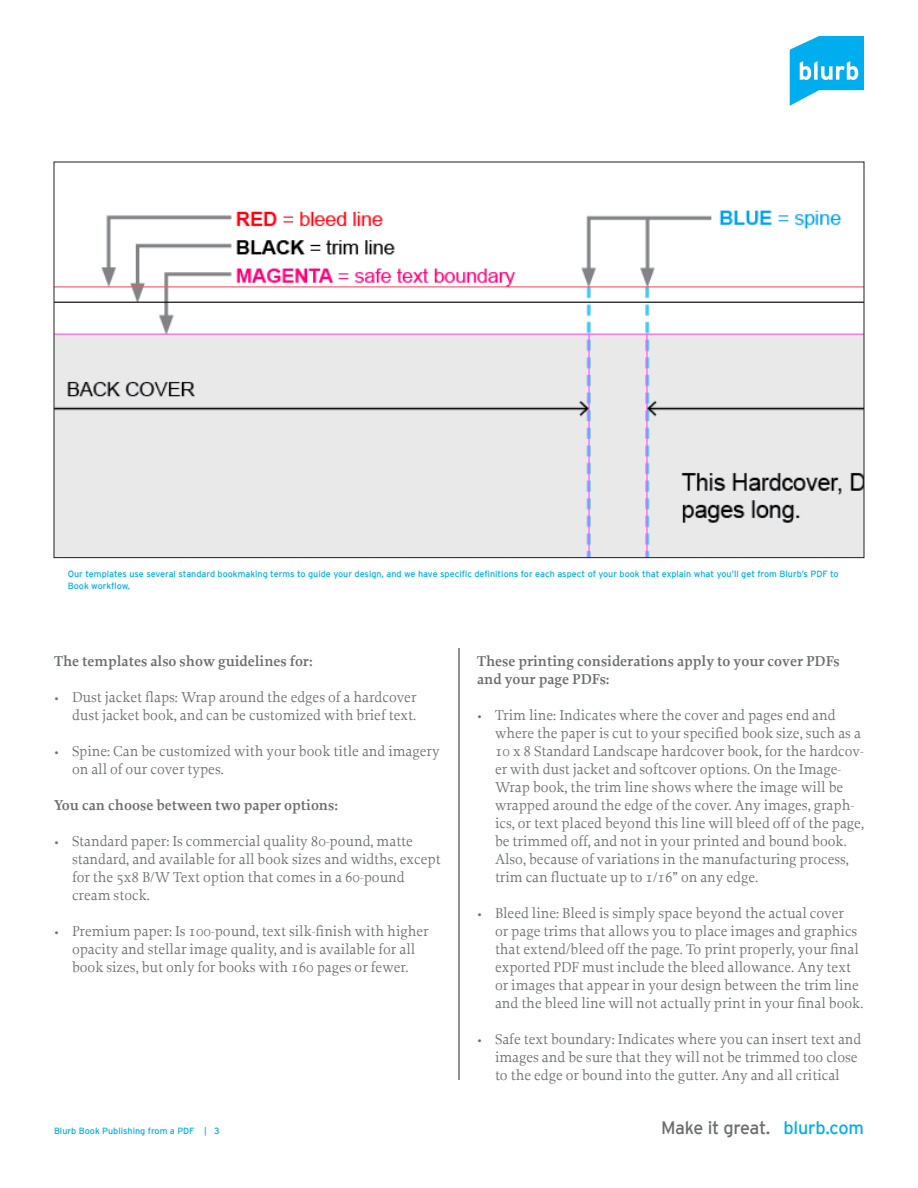
<style>
.page{position:relative;width:918px;height:1188px;background:#fff}
.page>*{position:absolute;margin:0;border:0;box-sizing:border-box;transform-origin:0 0}
.t1{font:18px "Interstate";letter-spacing:-.02em;color:#6c6d70}
.t2{font:15px/18px "Proforma";color:#6c6d70}
._12_point_beneath_pa{font:600 15px/18px "Proforma";color:#6c6d70}
.t3{font:9px/12px "Interstate";color:#00aeef}
.s1{color:#00aeef}
</style>
<div class="page">
<hr style="left:459px;top:648px;width:1px;height:432px;background:#231f20">
<img style="left:56px;top:210px;width:806px;height:346px">
<svg style="left:790px;top:36px;width:74px;height:70px"></svg>
<p class="t3" style="left:68px;top:568px;width:772px">Our templates use several standard bookmaking terms to guide your design, and we have specific definitions for each aspect of your book that explain what you’ll get from Blurb’s PDF to<br>Book workflow.</p>
<p class="_12_point_beneath_pa" style="left:54px;top:652px;width:260px">The templates also show guidelines for:</p>
<p class="t2" style="left:54px;top:688px;width:364px;text-align:right">• Dust jacket flaps: Wrap around the edges of a hardcover dust jacket book, and can be customized with brief text.</p>
<p class="t2" style="left:72px;top:742px;width:369px;text-indent:-18px">• Spine: Can be customized with your book title and imagery on all of our cover types.</p>
<p class="_12_point_beneath_pa" style="left:54px;top:796px;width:286px">You can choose between two paper options:</p>
<p class="t2" style="left:72px;top:832px;width:370px;text-indent:-18px">• Standard paper: Is commercial quality 80-pound, matte standard, and available for all book sizes and widths, except for the 5x8 B/W Text option that comes in a 60-pound cream stock.</p>
<p class="t2" style="left:54px;top:922px;width:376px;text-align:center">• Premium paper: Is 100-pound, text silk-finish with higher opacity and stellar image quality, and is available for all book sizes, but only for books with 160 pages or fewer.</p>
<p class="t3" style="left:54px;top:1125px;width:167px">Blurb Book Publishing from a PDF | 3</p>
<p class="_12_point_beneath_pa" style="left:477px;top:652px;width:364px">These printing considerations apply to your cover PDFs and your page PDFs:</p>
<p class="t2" style="left:495px;top:706px;width:371px;text-indent:-18px">• Trim line: Indicates where the cover and pages end and where the paper is cut to your specified book size, such as a 10 x 8 Standard Landscape hardcover book, for the hardcov&shy;er with dust jacket and softcover options. On the Image-Wrap book, the trim line shows where the image will be wrapped around the edge of the cover. Any images, graph&shy;ics, or text placed beyond this line will bleed off of the page, be trimmed off, and not in your printed and bound book.<br>Also, because of variations in the manufacturing process, trim can fluctuate up to 1/16” on any edge.</p>
<p class="t2" style="left:495px;top:904px;width:370px;text-indent:-18px">• Bleed line: Bleed is simply space beyond the actual cover<br>or page trims that allows you to place images and graphics that extend/bleed off the page. To print properly, your final exported PDF must include the bleed allowance. Any text or images that appear in your design between the trim line and the bleed line will not actually print in your final book.</p>
<p class="t2" style="left:495px;top:1030px;width:368px;text-indent:-18px">• Safe text boundary: Indicates where you can insert text and images and be sure that they will not be trimmed too close to the edge or bound into the gutter. Any and all critical</p>
<p class="t1" style="left:661px;top:1118px;width:204px">Make it great. <span class="s1">blurb.com</span></p>
</div>
